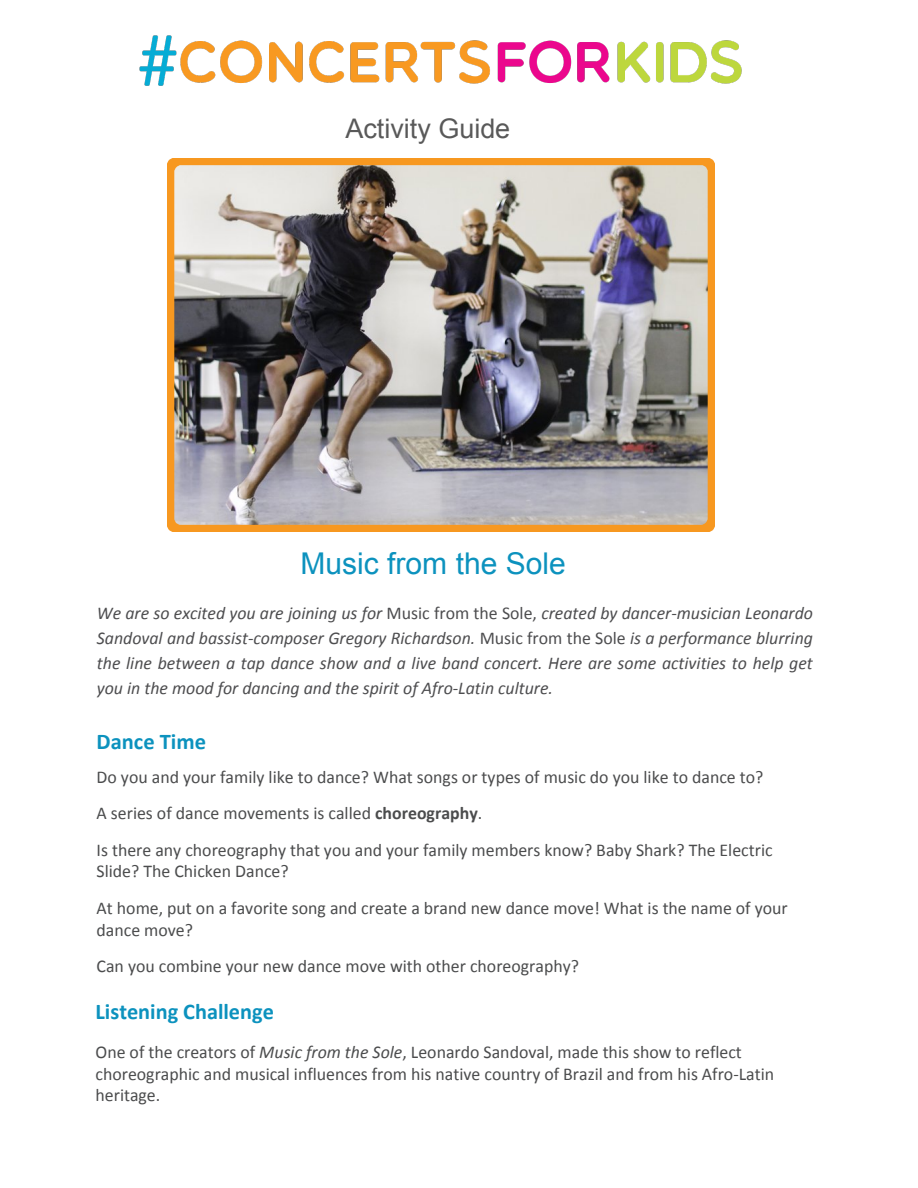
<style>
.page{position:relative;width:918px;height:1188px;background:#fff}
.page>*{position:absolute;margin:0;border:0;box-sizing:border-box;transform-origin:0 0}
.t1{font:30px "Arial";color:#0c92be}
.t2{font:27px "Arial";color:#595959}
.t3{font:700 22.5px "Calibri";color:#0c92be}
.t4{font:18px/36.6px "Calibri";color:#4b4c4d}
.t5{font:italic 18px/24.9px "Calibri";color:#4d4d4f;text-align:justify}
.s1{font-style:normal}
.s2{font-weight:700}
.s3{font-style:italic}
</style>
<div class="page">
<img style="left:139px;top:35px;width:603px;height:51px">
<img style="left:168px;top:158px;width:547px;height:373px">
<h2 class="t2" style="left:345px;top:111px;width:166px">Activity Guide</h2>
<h1 class="t1" style="left:301px;top:544px;width:267px">Music from the Sole</h1>
<p class="t5" style="left:97px;top:600px;width:718px">We are so excited you are joining us for <span class="s1">Music from the Sole,</span> created by dancer-musician Leonardo Sandoval and bassist-composer Gregory Richardson. <span class="s1">Music from the Sole</span> is a performance blurring the line between a tap dance show and a live band concert. Here are some activities to help get you in the mood for dancing and the spirit of Afro-Latin culture.</p>
<p class="t3" style="left:97px;top:727px;width:111px">Dance Time</p>
<p class="t4" style="left:97px;top:758px;width:678px">Do you and your family like to dance? What songs or types of music do you like to dance to?<br>A series of dance movements is called <span class="s2">choreography</span>.<br>Is there any choreography that you and your family members know? Baby Shark? The Electric</p>
<p class="t4" style="left:97px;top:853px;width:693px">Slide? The Chicken Dance?<br>At home, put on a favorite song and create a brand new dance move! What is the name of your</p>
<p class="t4" style="left:97px;top:911px;width:484px">dance move?<br>Can you combine your new dance move with other choreography?</p>
<p class="t3" style="left:96px;top:998px;width:180px">Listening Challenge</p>
<p class="t4" style="left:96px;top:1041px;width:680px;line-height:21.6px">One of the creators of <span class="s3">Music from the Sole</span>, Leonardo Sandoval, made this show to reflect choreographic and musical influences from his native country of Brazil and from his Afro-Latin heritage.</p>
</div>
